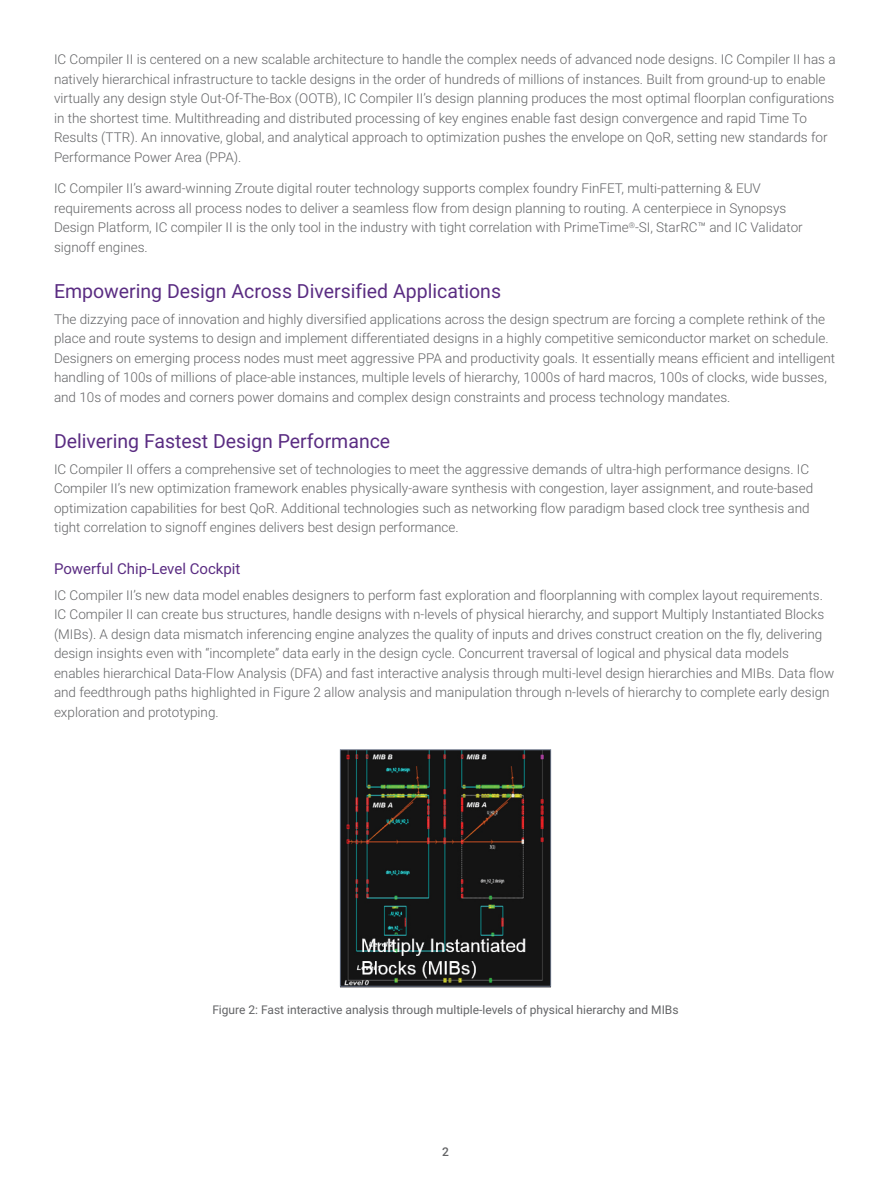
<style>
.page{position:relative;width:891px;height:1188px;background:#fff}
.page>*{position:absolute;margin:0;border:0;box-sizing:border-box;transform-origin:0 0}
.HEADING_1{font:19.5px "Roboto";color:#5a2c82}
.HEADING_2{font:15px "Roboto";color:#5a2c82}
.BODY_COPY{font:300 13.5px/19.5px "Roboto";color:#636466}
.FIGURE_CAPTION{font:12px "Roboto";color:#636466}
.t1{font:500 12px "Roboto";color:#636466}
</style>
<div class="page">
<img style="left:342px;top:751px;width:207px;height:234px">
<div style="left:340px;top:749px;width:211px;height:238px;border:1px solid #646e81"></div>
<p class="BODY_COPY" style="left:54px;top:49px;width:783px">IC Compiler II is centered on a new scalable architecture to handle the complex needs of advanced node designs. IC Compiler II has a natively hierarchical infrastructure to tackle designs in the order of hundreds of millions of instances. Built from ground-up to enable virtually any design style Out-Of-The-Box (OOTB), IC Compiler II’s design planning produces the most optimal floorplan configurations in the shortest time. Multithreading and distributed processing of key engines enable fast design convergence and rapid Time To Results (TTR). An innovative, global, and analytical approach to optimization pushes the envelope on QoR, setting new standards for Performance Power Area (PPA).</p>
<p class="BODY_COPY" style="left:54px;top:178px;width:750px">IC Compiler II’s award-winning Zroute digital router technology supports complex foundry FinFET, multi-patterning &amp; EUV requirements across all process nodes to deliver a seamless flow from design planning to routing. A centerpiece in Synopsys Design Platform, IC compiler II is the only tool in the industry with tight correlation with PrimeTime<sup>®</sup>-SI, StarRC™ and IC Validator signoff engines.</p>
<p class="HEADING_1" style="left:54px;top:278px;width:449px">Empowering Design Across Diversified Applications</p>
<p class="BODY_COPY" style="left:54px;top:309px;width:783px">The dizzying pace of innovation and highly diversified applications across the design spectrum are forcing a complete rethink of the place and route systems to design and implement differentiated designs in a highly competitive semiconductor market on schedule.<br>Designers on emerging process nodes must meet aggressive PPA and productivity goals. It essentially means efficient and intelligent handling of 100s of millions of place-able instances, multiple levels of hierarchy, 1000s of hard macros, 100s of clocks, wide busses, and 10s of modes and corners power domains and complex design constraints and process technology mandates.</p>
<p class="HEADING_1" style="left:54px;top:428px;width:338px">Delivering Fastest Design Performance</p>
<p class="BODY_COPY" style="left:54px;top:459px;width:761px">IC Compiler II offers a comprehensive set of technologies to meet the aggressive demands of ultra-high performance designs. IC Compiler II’s new optimization framework enables physically-aware synthesis with congestion, layer assignment, and route-based optimization capabilities for best QoR. Additional technologies such as networking flow paradigm based clock tree synthesis and tight correlation to signoff engines delivers best design performance.</p>
<p class="HEADING_2" style="left:54px;top:558px;width:188px">Powerful Chip-Level Cockpit</p>
<p class="BODY_COPY" style="left:54px;top:585px;width:782px">IC Compiler II’s new data model enables designers to perform fast exploration and floorplanning with complex layout requirements.<br>IC Compiler II can create bus structures, handle designs with n-levels of physical hierarchy, and support Multiply Instantiated Blocks (MIBs). A design data mismatch inferencing engine analyzes the quality of inputs and drives construct creation on the fly, delivering design insights even with “incomplete” data early in the design cycle. Concurrent traversal of logical and physical data models enables hierarchical Data-Flow Analysis (DFA) and fast interactive analysis through multi-level design hierarchies and MIBs. Data flow and feedthrough paths highlighted in Figure 2 allow analysis and manipulation through n-levels of hierarchy to complete early design exploration and prototyping.</p>
<p class="FIGURE_CAPTION" style="left:212px;top:1001px;width:468px">Figure 2: Fast interactive analysis through multiple-levels of physical hierarchy and MIBs</p>
<p class="t1" style="left:442px;top:1144px;width:8px">2</p>
</div>
